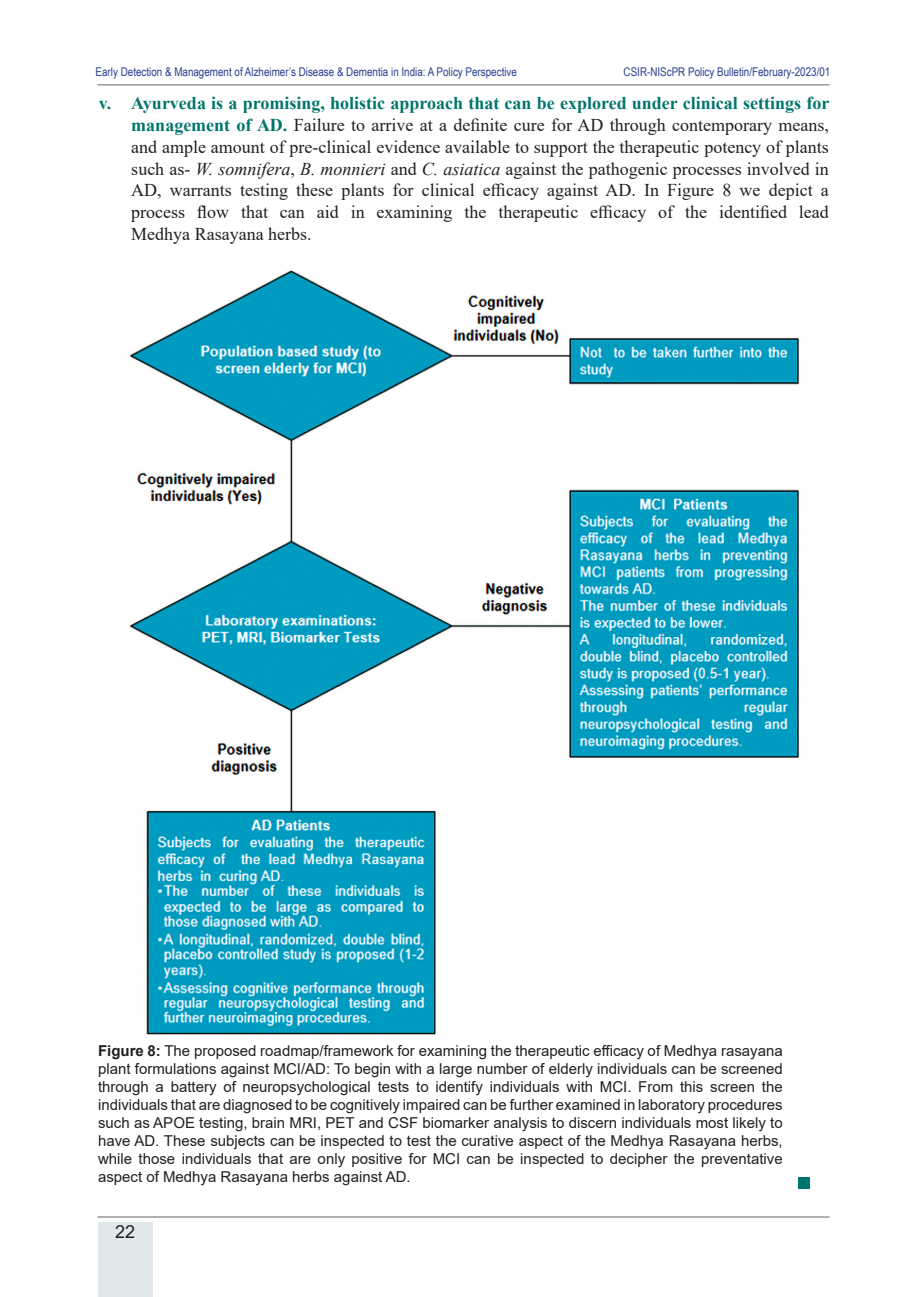
<style>
.page{position:relative;width:910px;height:1297px;background:#fff}
.page>*{position:absolute;margin:0;border:0;box-sizing:border-box;transform-origin:0 0}
.t1{font:18px/21.8px "Times New Roman";color:#231f20;text-align:justify}
.t2{font:18px "Arial";color:#231f20}
.t3{font:15px/18px "Arial";color:#231f20;text-align:justify}
.t4{font:12px "Arial Narrow";color:#253f8e}
.s1{font-weight:700;color:#00756d}
.s2{font-style:italic}
.s3{font-weight:700}
</style>
<div class="page">
<div style="left:98px;top:1222px;width:54px;height:75px;background:#dfe9e9"></div>
<hr style="left:97px;top:1217px;width:732px;height:1px;background:#636366">
<hr style="left:97px;top:85px;width:732px;height:1px;background:#636366">
<img style="left:129px;top:270px;width:670px;height:765px">
<div style="left:798px;top:1177px;width:12px;height:11px;background:#00756d"></div>
<p class="t4" style="left:96px;top:63px;width:423px">Early Detection &amp; Management of Alzheimer’s Disease &amp; Dementia in India: A Policy Perspective</p>
<p class="t4" style="left:624px;top:63px;width:208px">CSIR-NIScPR Policy Bulletin/February-2023/01</p>
<p class="t1" style="left:131px;top:92px;width:699px;text-indent:-32px"><span class="s1">v. Ayurveda is a promising, holistic approach that can be explored under clinical settings for management of AD.</span> Failure to arrive at a definite cure for AD through contemporary means, and ample amount of pre-clinical evidence available to support the therapeutic potency of plants such as- <span class="s2">W. somnifera</span>, <span class="s2">B. monnieri</span> and <span class="s2">C. asiatica</span> against the pathogenic processes involved in AD, warrants testing these plants for clinical efficacy against AD. In Figure 8 we depict a process flow that can aid in examining the therapeutic efficacy of the identified lead Medhya Rasayana herbs.</p>
<p class="t3" style="left:98px;top:1041px;width:686px"><span class="s3">Figure 8:</span> The proposed roadmap/framework for examining the therapeutic efficacy of Medhya rasayana plant formulations against MCI/AD: To begin with a large number of elderly individuals can be screened through a battery of neuropsychological tests to identify individuals with MCI. From this screen the individuals that are diagnosed to be cognitively impaired can be further examined in laboratory procedures such as APOE testing, brain MRI, PET and CSF biomarker analysis to discern individuals most likely to have AD. These subjects can be inspected to test the curative aspect of the Medhya Rasayana herbs, while those individuals that are only positive for MCI can be inspected to decipher the preventative aspect of Medhya Rasayana herbs against AD.</p>
<p class="t2" style="left:115px;top:1220px;width:22px">22</p>
</div>
